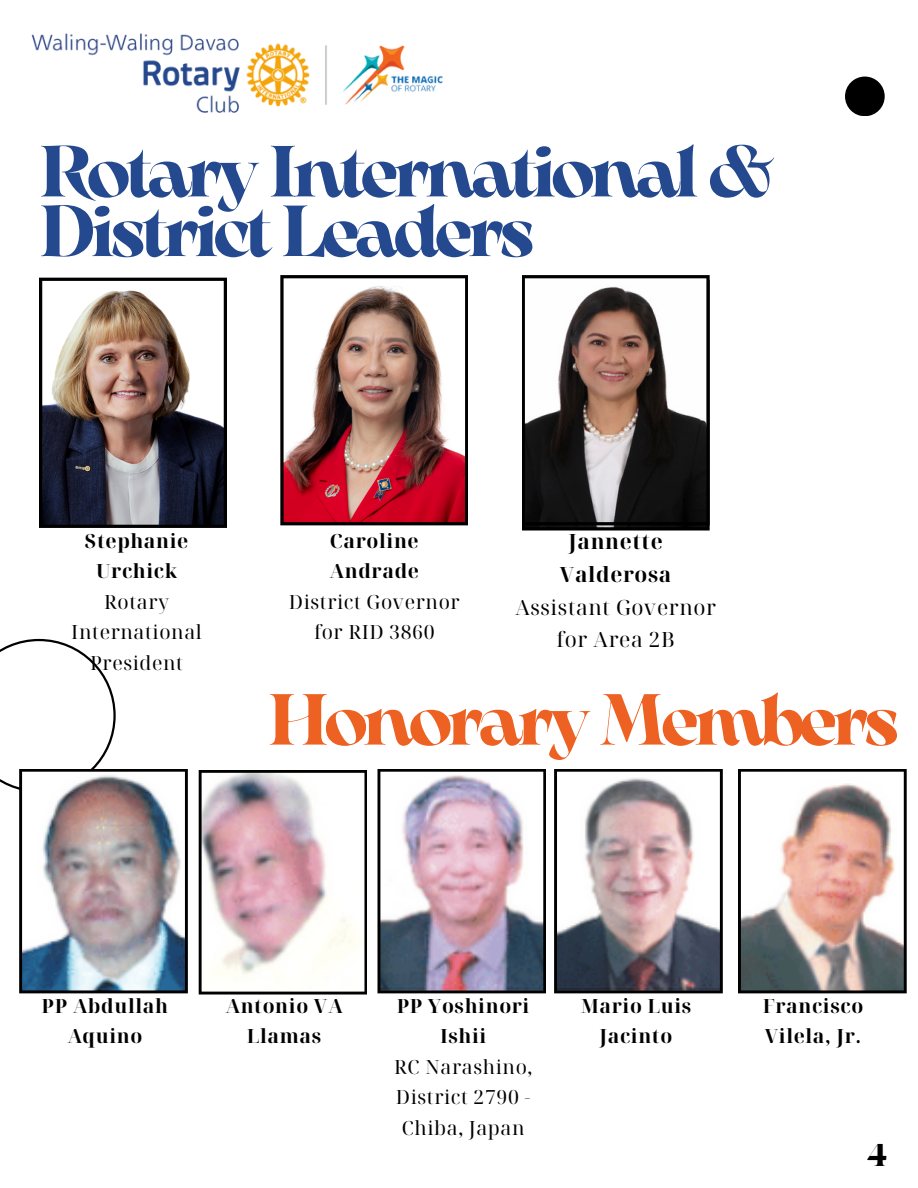
<style>
.page{position:relative;width:918px;height:1188px;background:#fff}
.page>*{position:absolute;margin:0;border:0;box-sizing:border-box;transform-origin:0 0}
.t1{font:700 72px/59.7px "Arsenica";letter-spacing:-.06em;color:#25498f}
.t2{font:700 72px "Arsenica";letter-spacing:-.06em;color:#ed6123}
.t3{font:700 31.5px "Arsenica";color:#000}
.t4{font:21px/32.7px "Noto Serif Display";letter-spacing:.03em;color:#000;text-align:center}
.t5{font:700 21px/32.7px "Noto Serif Display";letter-spacing:.03em;color:#000;text-align:center}
.t6{font:700 19.5px/30.3px "Noto Serif Display";letter-spacing:.03em;color:#000;text-align:center}
.t7{font:19.5px/30.3px "Noto Serif Display";letter-spacing:.03em;color:#000;text-align:center}
</style>
<div class="page">
<div style="left:845px;top:77px;width:40px;height:39px;background:#000;border-radius:50%"></div>
<img style="left:31px;top:33px;width:412px;height:80px">
<svg style="left:522px;top:525px;width:188px;height:6px"></svg>
<svg style="left:522px;top:275px;width:188px;height:250px"></svg>
<img style="left:39px;top:278px;width:188px;height:250px">
<img style="left:280px;top:275px;width:188px;height:250px">
<svg style="left:0;top:639px;width:188px;height:354px"></svg>
<svg style="left:199px;top:770px;width:168px;height:225px"></svg>
<img style="left:377px;top:769px;width:169px;height:224px">
<svg style="left:554px;top:769px;width:169px;height:224px"></svg>
<svg style="left:738px;top:769px;width:169px;height:224px"></svg>
<p class="t1" style="left:39px;top:148px;width:736px">Rotary International &amp;<br>District Leaders</p>
<h1 class="t6" style="left:85px;top:525px;width:105px">Stephanie<br>Urchick</h1>
<p class="t7" style="left:71px;top:586px;width:132px">Rotary<br>International<br>President</p>
<p class="t6" style="left:330px;top:525px;width:91px;text-align:left">Caroline<br>Andrade</p>
<p class="t7" style="left:289px;top:586px;width:172px">District Governor for RID 3860</p>
<h1 class="t5" style="left:560px;top:525px;width:113px">Jannette<br>Valderosa</h1>
<p class="t4" style="left:515px;top:590px;width:203px">Assistant Governor for Area 2B</p>
<h2 class="t2" style="left:268px;top:692px;width:633px">Honorary Members</h2>
<p class="t6" style="left:42px;top:990px;width:128px">PP Abdullah<br>Aquino</p>
<p class="t6" style="left:225px;top:990px;width:119px">Antonio VA<br>Llamas</p>
<p class="t6" style="left:397px;top:990px;width:134px">PP Yoshinori<br>Ishii</p>
<p class="t7" style="left:394px;top:1051px;width:140px">RC Narashino,<br>District 2790 -<br>Chiba, Japan</p>
<p class="t6" style="left:580px;top:990px;width:113px">Mario Luis<br>Jacinto</p>
<p class="t6" style="left:763px;top:990px;width:102px;text-align:left">Francisco<br>Vilela, Jr.</p>
<p class="t3" style="left:867px;top:1143px;width:22px">4</p>
</div>
